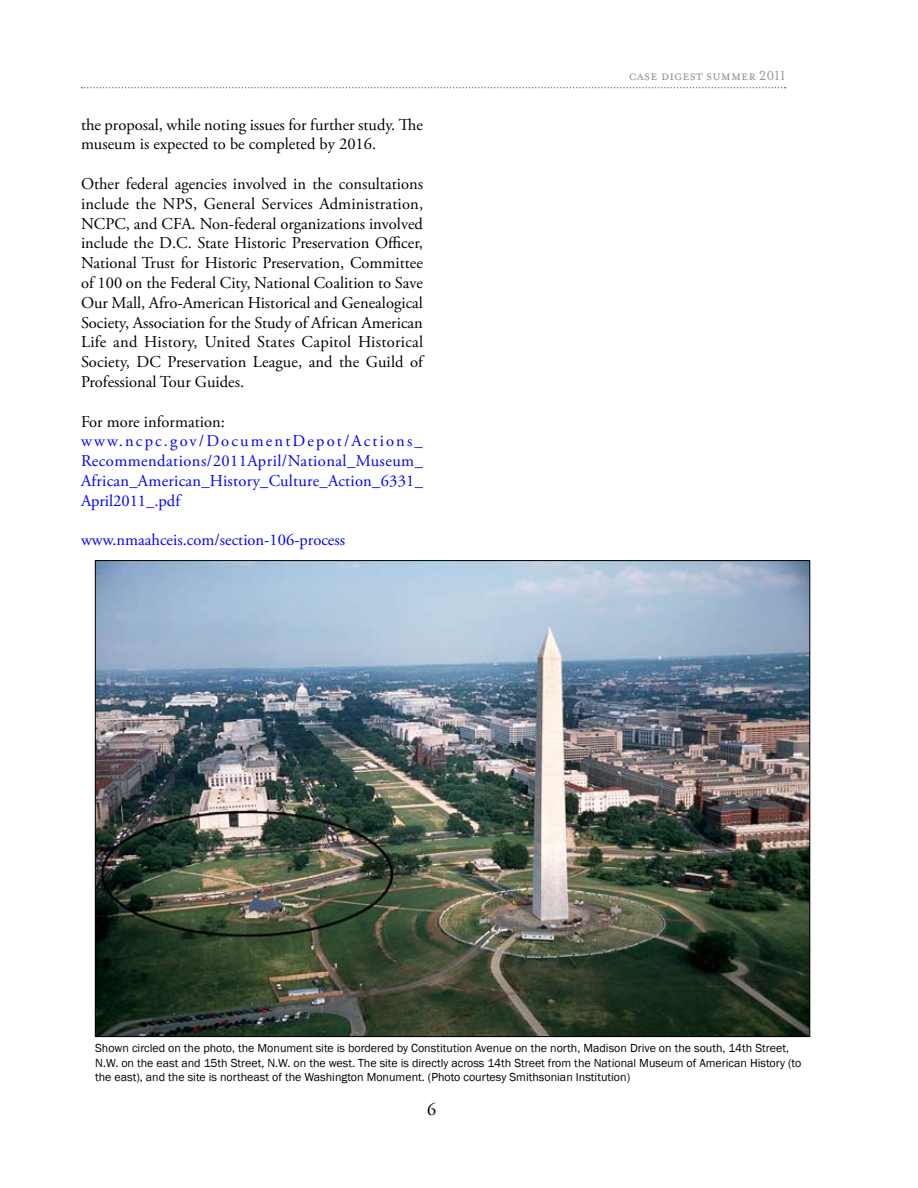
<style>
.page{position:relative;width:918px;height:1188px;background:#fff}
.page>*{position:absolute;margin:0;border:0;box-sizing:border-box;transform-origin:0 0}
.t1{font:16.5px/19.8px "Adobe Garamond Pro";color:#000}
.t2{font:16.5px/19.8px "Adobe Garamond Pro";color:#00f;text-align:justify}
.t3{font:15px "Mrs Eaves Small Caps";color:#939598}
.t4{font:12px/14.4px "Franklin Gothic";color:#000}
</style>
<div class="page">
<svg style="left:82px;top:87px;width:704px;height:1px"></svg>
<img style="left:97px;top:562px;width:711px;height:473px">
<p class="t1" style="left:81px;top:115px;width:344px">the proposal, while noting issues for further study. The museum is expected to be completed by 2016.</p>
<p class="t1" style="left:81px;top:174px;width:344px;text-align:justify">Other federal agencies involved in the consultations include the NPS, General Services Administration, NCPC, and CFA. Non-federal organizations involved include the D.C. State Historic Preservation Officer, National Trust for Historic Preservation, Committee of 100 on the Federal City, National Coalition to Save Our Mall, Afro-American Historical and Genealogical Society, Association for the Study of African American Life and History, United States Capitol Historical Society, DC Preservation League, and the Guild of Professional Tour Guides.</p>
<p class="t1" style="left:81px;top:412px;width:145px">For more information:</p>
<p class="t2" style="left:81px;top:432px;width:343px">www.ncpc.gov/DocumentDepot/Actions_ Recommendations/2011April/National_Museum_ African_American_History_Culture_Action_6331_ April2011_.pdf</p>
<p class="t2" style="left:81px;top:531px;width:266px">www.nmaahceis.com/section-106-process</p>
<p class="t3" style="left:629px;top:68px;width:158px">case digest summer 2011</p>
<p class="t4" style="left:95px;top:1041px;width:708px">Shown circled on the photo, the Monument site is bordered by Constitution Avenue on the north, Madison Drive on the south, 14th Street,<br>N.W. on the east and 15th Street, N.W. on the west. The site is directly across 14th Street from the National Museum of American History (to the east), and the site is northeast of the Washington Monument. (Photo courtesy Smithsonian Institution)</p>
</div>
